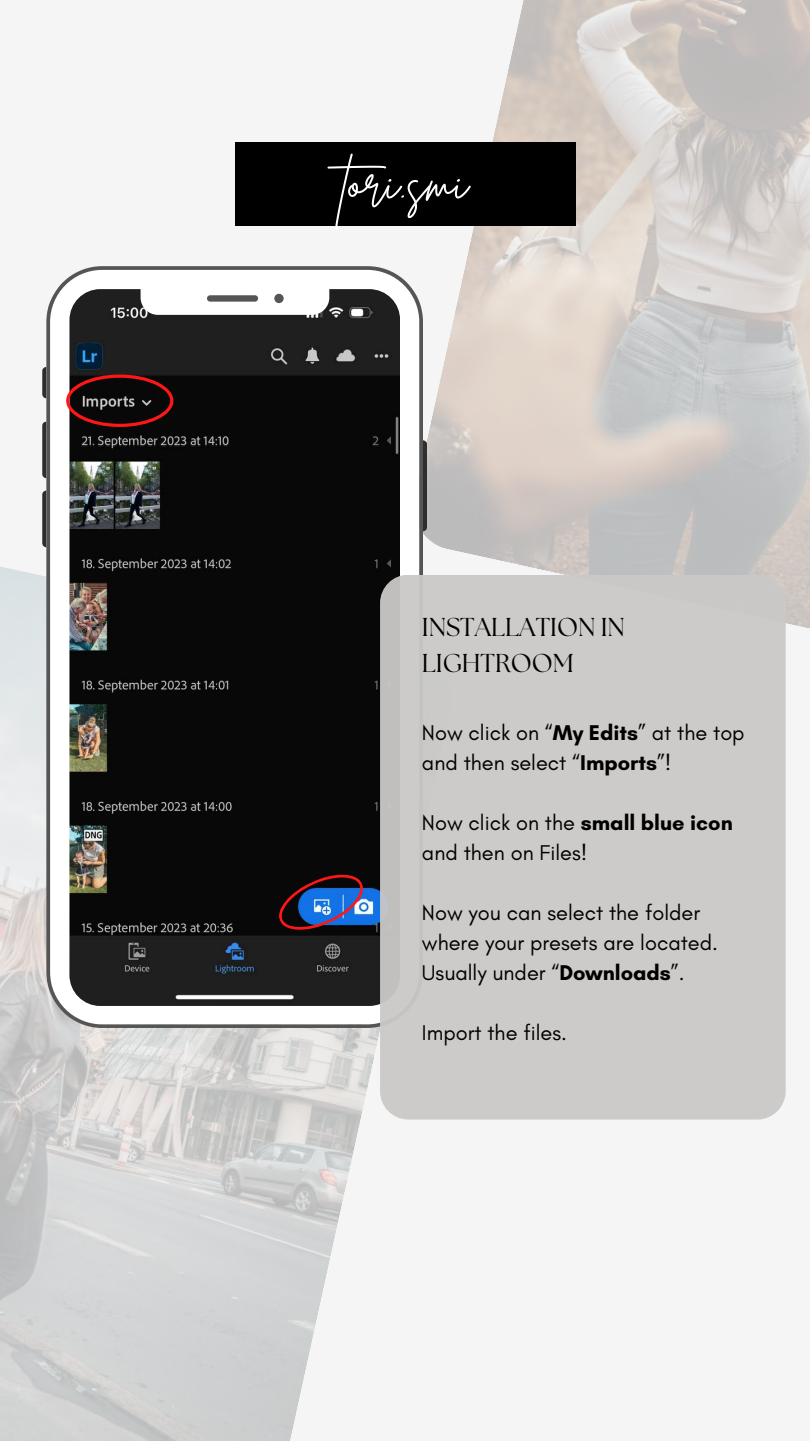
<style>
.page{position:relative;width:810px;height:1441px;background:#fff}
.page>*{position:absolute;margin:0;border:0;box-sizing:border-box;transform-origin:0 0}
.t1{font:52.3px "Brittany Signature";color:#fff}
.t2{font:25.8px/36px "The Seasons";color:#000}
.t3{font:21.8px/30px "Glacial Indifference";color:#000}
.s1{font-weight:700}
</style>
<div class="page">
<div style="left:0;top:0;width:810px;height:1440px;background:#f5f5f5"></div>
<img style="left:0;top:567px;width:456px;height:873px">
<img style="left:423px;top:0;width:387px;height:629px">
<svg style="left:42px;top:367px;width:4px;height:31px"></svg>
<svg style="left:42px;top:421px;width:4px;height:57px"></svg>
<svg style="left:42px;top:490px;width:4px;height:57px"></svg>
<svg style="left:423px;top:440px;width:4px;height:91px"></svg>
<svg style="left:46px;top:266px;width:377px;height:761px;fill:#080808"></svg>
<div style="left:380px;top:574px;width:406px;height:545px;background:#cac9c7;border-radius:28px"></div>
<svg style="left:66px;top:374px;width:107px;height:53px;background:#391919"></svg>
<div style="left:235px;top:142px;width:340px;height:84px;background:#000"></div>
<img style="left:271px;top:863px;width:100px;height:77px">
<h1 class="t1" style="left:342px;top:148px;width:128px">tori.smi</h1>
<p class="t2" style="left:422px;top:610px;width:204px">INSTALLATION IN<br>LIGHTROOM</p>
<p class="t3" style="left:422px;top:717px;width:324px">Now click on “<span class="s1">My Edits</span>” at the top and then select “<span class="s1">Imports</span>”!</p>
<p class="t3" style="left:422px;top:807px;width:312px">Now click on the <span class="s1">small blue icon </span>and then on Files!</p>
<p class="t3" style="left:422px;top:897px;width:298px">Now you can select the folder where your presets are located.<br>Usually under “<span class="s1">Downloads</span>”.</p>
<p class="t3" style="left:422px;top:1017px;width:147px">Import the files.</p>
</div>
